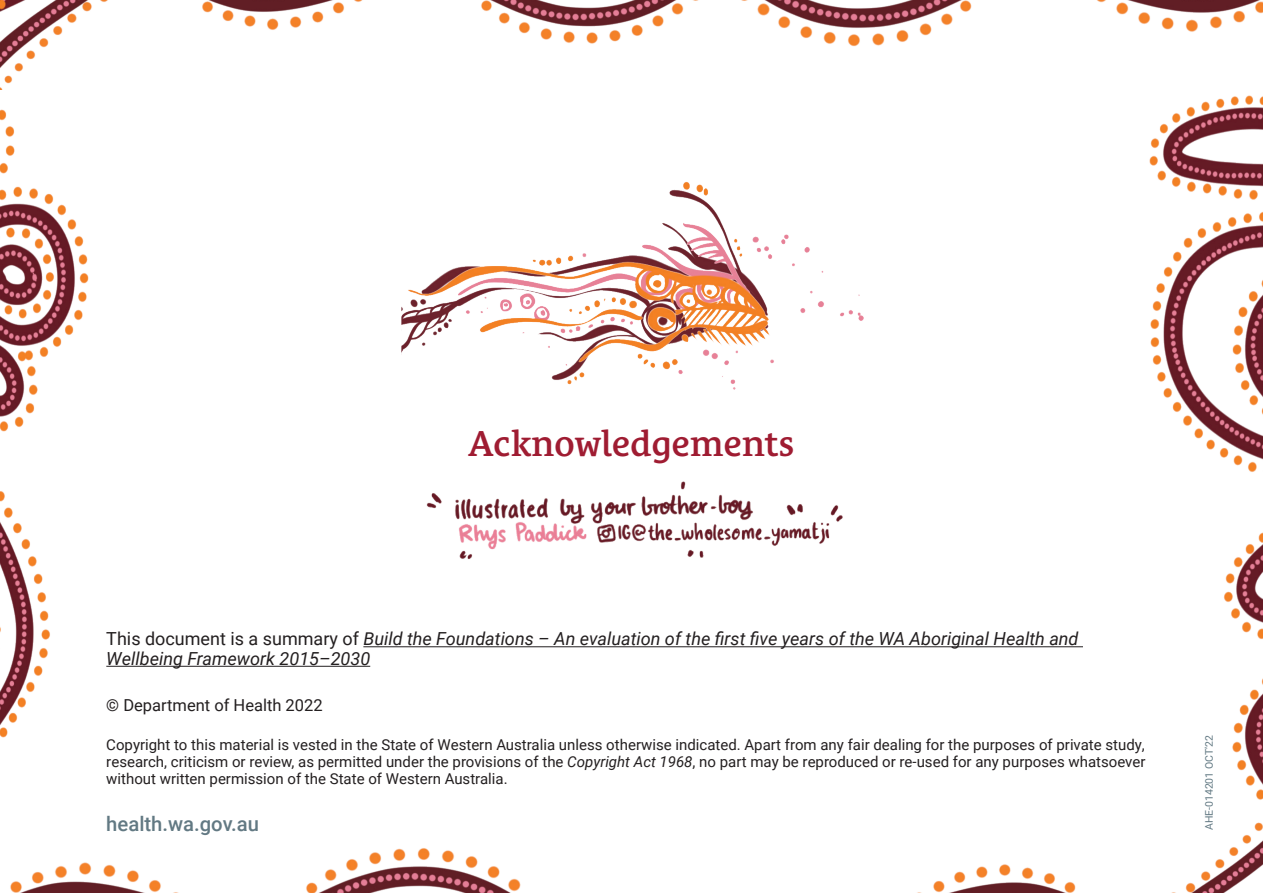
<style>
.page{position:relative;width:1263px;height:893px;background:#fff}
.page>*{position:absolute;margin:0;border:0;box-sizing:border-box;transform-origin:0 0}
.H2_Sub_heading{font:600 36px "Le Monde Courrier Std";color:#9f1c32}
.t1{font:500 20.25px "Roboto";color:#627983}
.t2{font:italic 18px/19.5px "Roboto";color:#231f20}
.t3{font:16.5px "Roboto";color:#231f20}
.t4{font:15px/17.2px "Roboto";color:#231f20;text-align:justify}
.t5{font:10.5px "Roboto";color:#627983}
.s1{font-style:normal}
.s2{font-style:italic}
</style>
<div class="page">
<img style="left:1053px;top:95px;width:210px;height:705px">
<img style="left:0;top:89px;width:985px;height:649px">
<img style="left:0;top:0;width:695px;height:89px">
<img style="left:695px;top:0;width:568px;height:47px">
<img style="left:917px;top:822px;width:346px;height:71px">
<img style="left:10px;top:848px;width:511px;height:45px">
<hr style="left:363px;top:646px;width:720px;height:1px;background:#231f20">
<hr style="left:106px;top:666px;width:264px;height:1px;background:#231f20">
<img style="left:401px;top:180px;width:482px;height:217px">
<img style="left:414px;top:482px;width:439px;height:79px">
<p class="H2_Sub_heading" style="left:468px;top:423px;width:328px">Acknowledgements</p>
<p class="t2" style="left:106px;top:629px;width:974px"><span class="s1">This document is a summary of</span> Build the Foundations – An evaluation of the first five years of the WA Aboriginal Health and<br>Wellbeing Framework 2015–2030</p>
<p class="t3" style="left:106px;top:694px;width:218px">© Department of Health 2022</p>
<p class="t4" style="left:106px;top:735px;width:1041px">Copyright to this material is vested in the State of Western Australia unless otherwise indicated. Apart from any fair dealing for the purposes of private study, research, criticism or review, as permitted under the provisions of the <span class="s2">Copyright Act 1968</span>, no part may be reproduced or re-used for any purposes whatsoever without written permission of the State of Western Australia.</p>
<p class="t1" style="left:106px;top:809px;width:154px">health.wa.gov.au</p>
<p class="t5" style="left:1202px;top:830px;width:97px;rotate:-90deg">AHE-014201 OCT’22</p>
</div>
